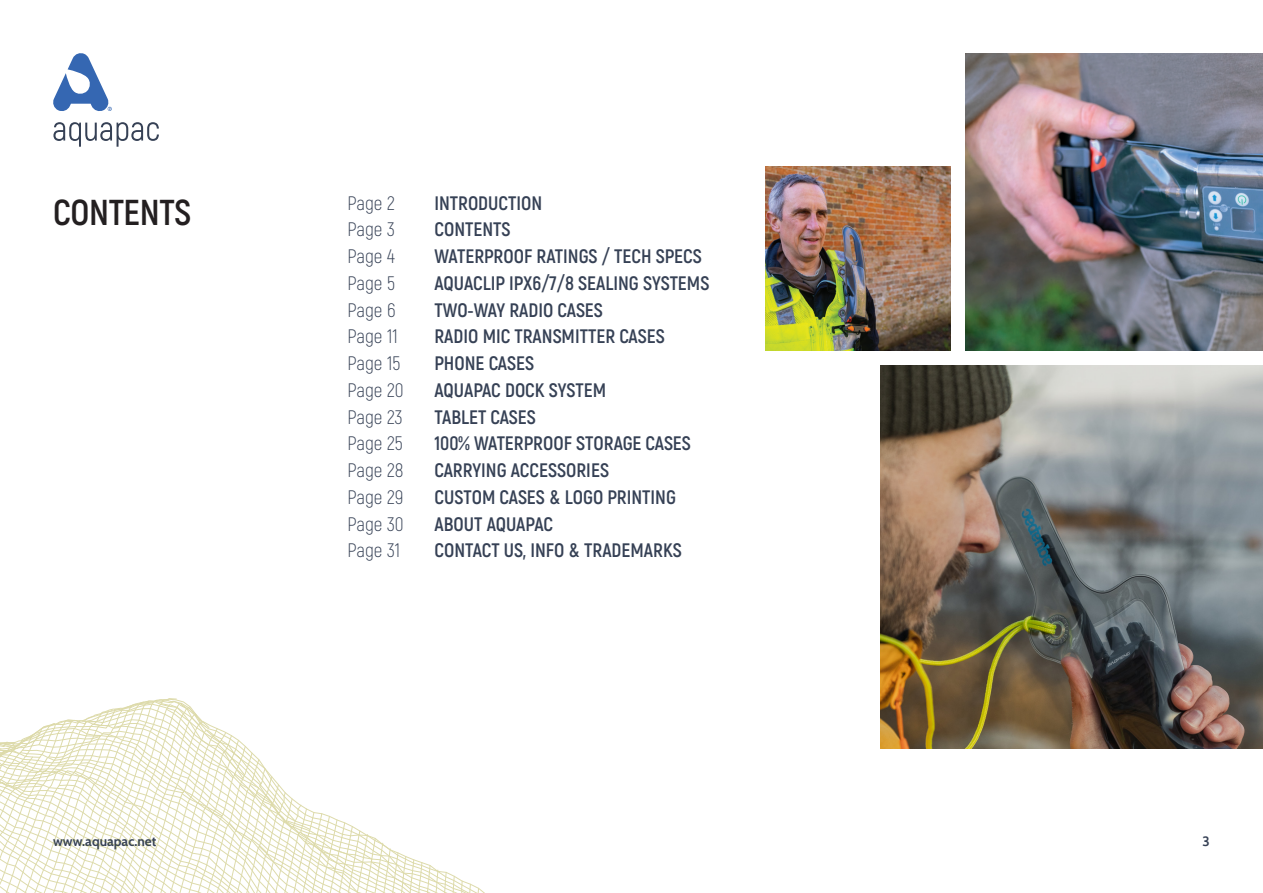
<style>
.page{position:relative;width:1263px;height:893px;background:#fff}
.page>*{position:absolute;margin:0;border:0;box-sizing:border-box;transform-origin:0 0}
.t1{font:700 36px "Akrobat";letter-spacing:-.01em;color:#231f20}
.t2{font:700 19.5px "Akrobat";color:#364155}
.t3{font:300 19.5px "Akrobat";color:#364155}
.t4{font:700 13.5px "Cabin";color:#364155}
</style>
<div class="page">
<svg style="left:53px;top:122px;width:106px;height:25px"></svg>
<svg style="left:53px;top:53px;width:59px;height:58px"></svg>
<svg style="left:0;top:698px;width:485px;height:195px"></svg>
<img style="left:880px;top:366px;width:383px;height:382px">
<img style="left:766px;top:166px;width:184px;height:185px">
<img style="left:965px;top:53px;width:298px;height:298px">
<p class="t1" style="left:53px;top:190px;width:140px">CONTENTS</p>
<p class="t2" style="left:434px;top:191px;width:109px">INTRODUCTION</p>
<p class="t2" style="left:434px;top:217px;width:78px">CONTENTS</p>
<p class="t2" style="left:434px;top:244px;width:269px">WATERPROOF RATINGS / TECH SPECS</p>
<p class="t2" style="left:434px;top:271px;width:276px">AQUACLIP IPX6/7/8 SEALING SYSTEMS</p>
<p class="t2" style="left:434px;top:298px;width:170px">TWO-WAY RADIO CASES</p>
<p class="t2" style="left:434px;top:324px;width:232px">RADIO MIC TRANSMITTER CASES</p>
<p class="t2" style="left:434px;top:351px;width:101px">PHONE CASES</p>
<p class="t2" style="left:434px;top:378px;width:173px">AQUAPAC DOCK SYSTEM</p>
<p class="t2" style="left:434px;top:405px;width:103px">TABLET CASES</p>
<p class="t2" style="left:434px;top:431px;width:258px">100% WATERPROOF STORAGE CASES</p>
<p class="t2" style="left:434px;top:458px;width:176px">CARRYING ACCESSORIES</p>
<p class="t2" style="left:434px;top:485px;width:243px">CUSTOM CASES &amp; LOGO PRINTING</p>
<p class="t2" style="left:434px;top:512px;width:120px">ABOUT AQUAPAC</p>
<p class="t2" style="left:434px;top:538px;width:249px">CONTACT US, INFO &amp; TRADEMARKS</p>
<p class="t3" style="left:348px;top:191px;width:49px">Page 2</p>
<p class="t3" style="left:348px;top:218px;width:49px">Page 3</p>
<p class="t3" style="left:348px;top:245px;width:49px">Page 4</p>
<p class="t3" style="left:348px;top:272px;width:49px">Page 5</p>
<p class="t3" style="left:348px;top:298px;width:49px">Page 6</p>
<p class="t3" style="left:348px;top:325px;width:52px">Page 11</p>
<p class="t3" style="left:348px;top:352px;width:54px">Page 15</p>
<p class="t3" style="left:348px;top:379px;width:57px">Page 20</p>
<p class="t3" style="left:348px;top:405px;width:56px">Page 23</p>
<p class="t3" style="left:348px;top:432px;width:57px">Page 25</p>
<p class="t3" style="left:348px;top:459px;width:57px">Page 28</p>
<p class="t3" style="left:348px;top:486px;width:57px">Page 29</p>
<p class="t3" style="left:348px;top:512px;width:57px">Page 30</p>
<p class="t3" style="left:348px;top:539px;width:54px">Page 31</p>
<p class="t4" style="left:53px;top:831px;width:105px">www.aquapac.net</p>
<p class="t4" style="left:1202px;top:831px;width:9px">3</p>
</div>
